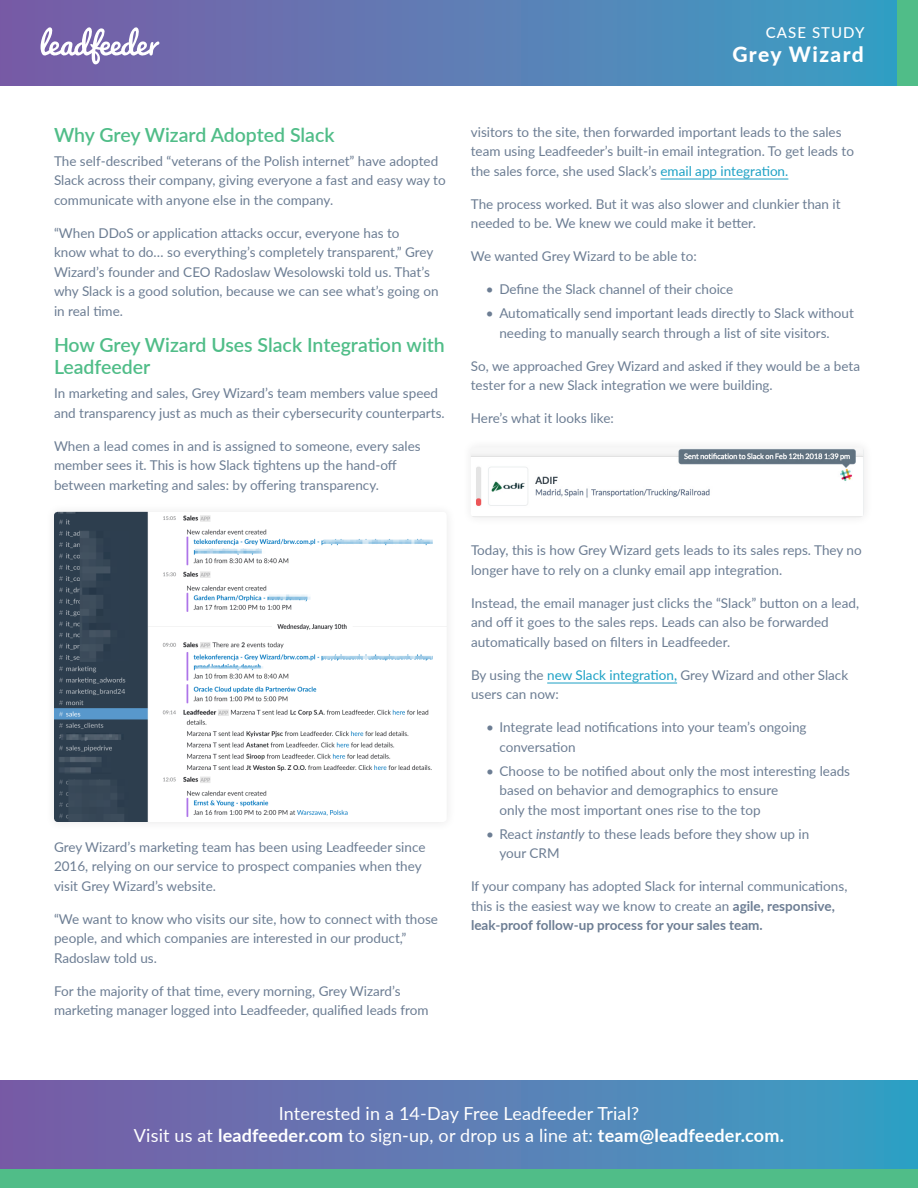
<style>
.page{position:relative;width:918px;height:1188px;background:#fff}
.page>*{position:absolute;margin:0;border:0;box-sizing:border-box;transform-origin:0 0}
.t1{font:800 21px "Lato";letter-spacing:.065em;color:#fff}
.subhead{font:600 19.5px/22.5px "Lato";color:#50bd88}
.t2{font:18px/22.5px "Lato";letter-spacing:.01em;color:#fff;text-align:center}
.t3{font:500 15px "Lato";letter-spacing:.07em;color:#fff}
.body{font:13.5px/19.5px "Lato";color:#6c7d93}
.s1{color:#1da1c5}
.s2{font-style:italic}
.s3{font-weight:700}
</style>
<div class="page">
<div style="left:0;top:0;width:918px;height:86px;background:linear-gradient(to right,#7d5aa5,#3aa1c4)"></div>
<svg style="left:41px;top:25px;width:118px;height:40px"></svg>
<div style="left:897px;top:0;width:21px;height:86px;background:#50bd88"></div>
<hr style="left:661px;top:179px;width:127px;height:1px;background:#1da1c5">
<hr style="left:547px;top:683px;width:130px;height:1px;background:#1da1c5">
<div style="left:0;top:1168px;width:918px;height:20px;background:#50bd88"></div>
<div style="left:0;top:1080px;width:918px;height:88px;background:linear-gradient(to right,#7d5aa5,#38a1c4)"></div>
<img style="left:54px;top:512px;width:379px;height:310px">
<div style="left:461px;top:438px;width:412px;height:89px;background:#fbfbfb"></div>
<img style="left:471px;top:448px;width:393px;height:69px">
<p class="subhead" style="left:54px;top:123px;width:282px">Why Grey Wizard Adopted Slack</p>
<p class="body" style="left:54px;top:150px;width:393px">The self-described “veterans of the Polish internet” have adopted<br>Slack across their company, giving everyone a fast and easy way to communicate with anyone else in the company.</p>
<p class="body" style="left:54px;top:222px;width:386px">“When DDoS or application attacks occur, everyone has to<br>know what to do… so everything’s completely transparent,” Grey Wizard’s founder and CEO Radoslaw Wesolowski told us. That’s why Slack is a good solution, because we can see what’s going on in real time.</p>
<p class="subhead" style="left:54px;top:333px;width:392px">How Grey Wizard Uses Slack Integration with<br>Leadfeeder</p>
<p class="body" style="left:54px;top:383px;width:392px">In marketing and sales, Grey Wizard’s team members value speed and transparency just as much as their cybersecurity counterparts.</p>
<p class="body" style="left:54px;top:435px;width:368px">When a lead comes in and is assigned to someone, every sales member sees it. This is how Slack tightens up the hand-off between marketing and sales: by offering transparency.</p>
<p class="body" style="left:54px;top:837px;width:373px">Grey Wizard’s marketing team has been using Leadfeeder since<br>2016, relying on our service to prospect companies when they visit Grey Wizard’s website.</p>
<p class="body" style="left:54px;top:909px;width:386px">“We want to know who visits our site, how to connect with those people, and which companies are interested in our product,”<br>Radoslaw told us.</p>
<p class="body" style="left:54px;top:981px;width:376px">For the majority of that time, every morning, Grey Wizard’s marketing manager logged into Leadfeeder, qualified leads from</p>
<p class="t3" style="left:766px;top:21px;width:100px">CASE STUDY</p>
<p class="t1" style="left:732px;top:39px;width:133px">Grey Wizard</p>
<p class="body" style="left:471px;top:122px;width:385px">visitors to the site, then forwarded important leads to the sales team using Leadfeeder’s built-in email integration. To get leads to the sales force, she used Slack’s <span class="s1">email app integration.</span></p>
<p class="body" style="left:471px;top:194px;width:371px">The process worked. But it was also slower and clunkier than it needed to be. We knew we could make it better.</p>
<p class="body" style="left:471px;top:246px;width:227px">We wanted Grey Wizard to be able to:</p>
<p class="body" style="left:486px;top:279px;width:249px">• Define the Slack channel of their choice</p>
<p class="body" style="left:499px;top:303px;width:356px;text-indent:-14px">• Automatically send important leads directly to Slack without needing to manually search through a list of site visitors.</p>
<p class="body" style="left:471px;top:356px;width:391px">So, we approached Grey Wizard and asked if they would be a beta tester for a new Slack integration we were building.</p>
<p class="body" style="left:471px;top:408px;width:145px">Here’s what it looks like:</p>
<p class="body" style="left:471px;top:540px;width:392px">Today, this is how Grey Wizard gets leads to its sales reps. They no longer have to rely on a clunky email app integration.</p>
<p class="body" style="left:471px;top:593px;width:390px">Instead, the email manager just clicks the “Slack” button on a lead, and off it goes to the sales reps. Leads can also be forwarded automatically based on filters in Leadfeeder.</p>
<p class="body" style="left:471px;top:665px;width:379px">By using the <span class="s1">new Slack integration,</span> Grey Wizard and other Slack users can now:</p>
<p class="body" style="left:500px;top:717px;width:309px;text-indent:-14px">• Integrate lead notifications into your team’s ongoing conversation</p>
<p class="body" style="left:500px;top:761px;width:352px;text-indent:-14px">• Choose to be notified about only the most interesting leads based on behavior and demographics to ensure<br>only the most important ones rise to the top</p>
<p class="body" style="left:500px;top:824px;width:311px;text-indent:-14px">• React <span class="s2">instantly</span> to these leads before they show up in your CRM</p>
<p class="body" style="left:471px;top:876px;width:378px">If your company has adopted Slack for internal communications, this is the easiest way we know to create an <span class="s3">agile, responsive, leak-proof follow-up process for your sales team.</span></p>
<p class="t2" style="left:134px;top:1101px;width:652px">Interested in a 14-Day Free Leadfeeder Trial?<br>Visit us at <span class="s3">leadfeeder.com</span> to sign-up, or drop us a line at: <span class="s3">team@leadfeeder.com.</span></p>
</div>
